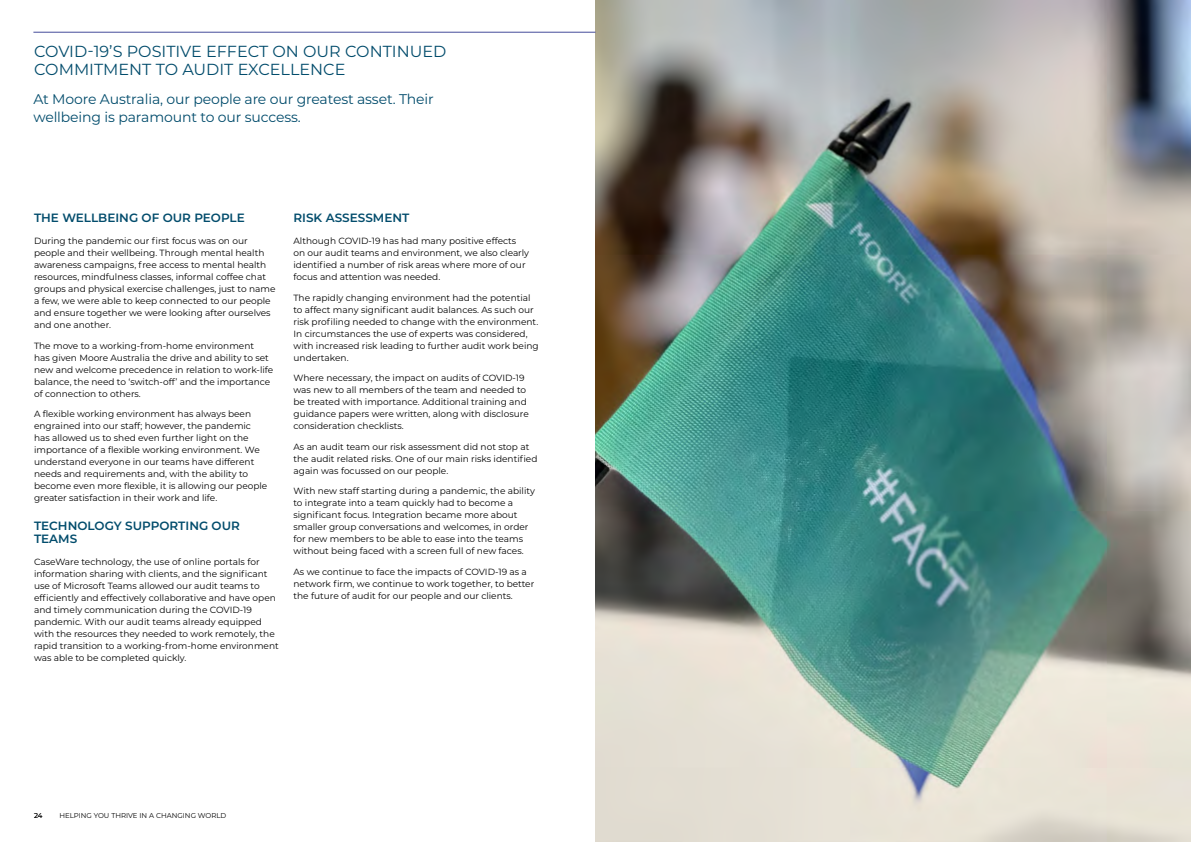
<style>
.page{position:relative;width:1191px;height:842px;background:#fff}
.page>*{position:absolute;margin:0;border:0;box-sizing:border-box;transform-origin:0 0}
.t1{font:16px/18px "Montserrat";color:#024c6c}
.t2{font:14px/18px "Montserrat";letter-spacing:-.01em;color:#024c6c}
.t3{font:600 12px/13px "Montserrat";color:#024c6c}
.t4{font:9px/12px "Montserrat";color:#000}
.t5{font:7px "Montserrat";color:#000}
</style>
<div class="page">
<img style="left:595px;top:0;width:596px;height:842px">
<hr style="left:33px;top:32px;width:562px;height:1px;background:#454b9a">
<h1 class="t1" style="left:34px;top:42px;width:414px">COVID-19’S POSITIVE EFFECT ON OUR CONTINUED<br>COMMITMENT TO AUDIT EXCELLENCE</h1>
<h2 class="t2" style="left:33px;top:89px;width:402px">At Moore Australia, our people are our greatest asset. Their wellbeing is paramount to our success.</h2>
<h3 class="t3" style="left:34px;top:211px;width:212px">THE WELLBEING OF OUR PEOPLE</h3>
<p class="t4" style="left:34px;top:234px;width:243px">During the pandemic our first focus was on our people and their wellbeing. Through mental health awareness campaigns, free access to mental health resources, mindfulness classes, informal coffee chat groups and physical exercise challenges, just to name a few, we were able to keep connected to our people and ensure together we were looking after ourselves and one another.</p>
<p class="t4" style="left:34px;top:339px;width:241px">The move to a working-from-home environment<br>has given Moore Australia the drive and ability to set new and welcome precedence in relation to work-life balance, the need to ‘switch-off’ and the importance of connection to others.</p>
<p class="t4" style="left:34px;top:407px;width:235px">A flexible working environment has always been engrained into our staff; however, the pandemic has allowed us to shed even further light on the importance of a flexible working environment. We understand everyone in our teams have different needs and requirements and, with the ability to become even more flexible, it is allowing our people greater satisfaction in their work and life.</p>
<h3 class="t3" style="left:34px;top:518px;width:207px">TECHNOLOGY SUPPORTING OUR<br>TEAMS</h3>
<p class="t4" style="left:34px;top:555px;width:246px">CaseWare technology, the use of online portals for information sharing with clients, and the significant use of Microsoft Teams allowed our audit teams to efficiently and effectively collaborative and have open and timely communication during the COVID-19 pandemic. With our audit teams already equipped with the resources they needed to work remotely, the rapid transition to a working-from-home environment was able to be completed quickly.</p>
<h3 class="t3" style="left:293px;top:211px;width:117px">RISK ASSESSMENT</h3>
<p class="t4" style="left:293px;top:234px;width:237px">Although COVID-19 has had many positive effects on our audit teams and environment, we also clearly identified a number of risk areas where more of our focus and attention was needed.</p>
<p class="t4" style="left:293px;top:291px;width:247px">The rapidly changing environment had the potential to affect many significant audit balances. As such our risk profiling needed to change with the environment.<br>In circumstances the use of experts was considered, with increased risk leading to further audit work being undertaken.</p>
<p class="t4" style="left:293px;top:371px;width:237px">Where necessary, the impact on audits of COVID-19 was new to all members of the team and needed to be treated with importance. Additional training and guidance papers were written, along with disclosure consideration checklists.</p>
<p class="t4" style="left:293px;top:440px;width:245px">As an audit team our risk assessment did not stop at the audit related risks. One of our main risks identified again was focussed on our people.</p>
<p class="t4" style="left:293px;top:484px;width:243px">With new staff starting during a pandemic, the ability to integrate into a team quickly had to become a significant focus. Integration became more about smaller group conversations and welcomes, in order for new members to be able to ease into the teams without being faced with a screen full of new faces.</p>
<p class="t4" style="left:293px;top:565px;width:242px">As we continue to face the impacts of COVID-19 as a network firm, we continue to work together, to better the future of audit for our people and our clients.</p>
<p class="t5" style="left:34px;top:810px;width:10px">24</p>
<p class="t5" style="left:59px;top:810px;width:168px">HELPING YOU THRIVE IN A CHANGING WORLD</p>
</div>
